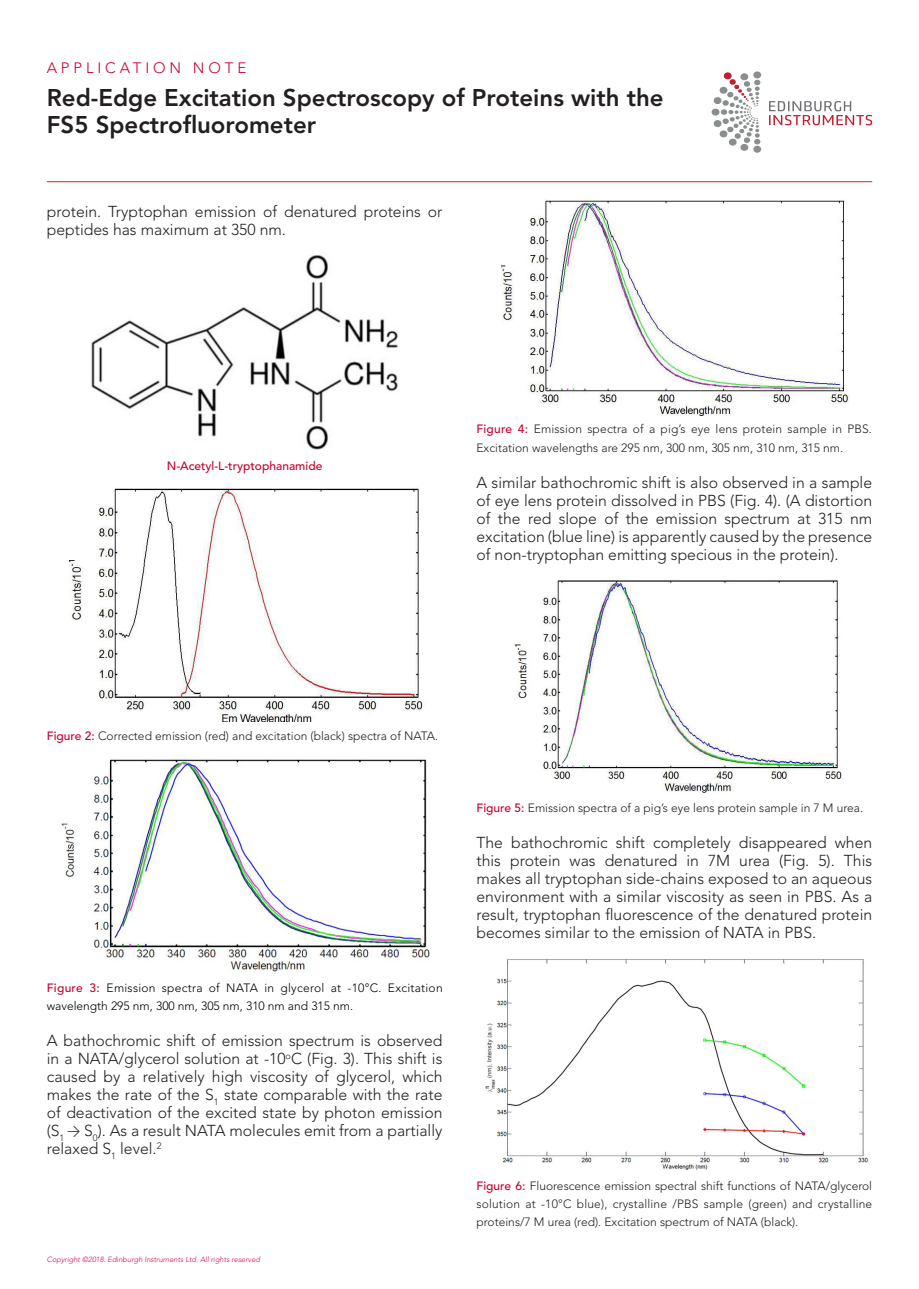
<style>
.page{position:relative;width:919px;height:1289px;background:#fff}
.page>*{position:absolute;margin:0;border:0;box-sizing:border-box;transform-origin:0 0}
.t1{font:800 24px/27px "Avenir LT Std";color:#231f20}
.Body_Text{font:300 15.75px/18px "Avenir LT Std";color:#231f20;text-align:justify}
.Application{font:300 15px "Avenir LT Std";letter-spacing:.26em;color:#c5002e}
.t2{font:300 12px/18px "Avenir LT Std";color:#231f20}
.t3{font:300 12px/18px "Avenir LT Std";letter-spacing:.02em;color:#000}
.t4{font:500 12px "Avenir LT Std";color:#c5002e}
.t5{font:italic 300 7.5px "Avenir LT Std";color:#d20d44}
.s1{font-weight:500;color:#c5002e}
.s2{font-family:"Calibri"}
</style>
<div class="page">
<hr style="left:47px;top:181px;width:825px;height:1px;background:#d1232a">
<svg style="left:753px;top:146px;width:8px;height:7px"></svg>
<svg style="left:713px;top:72px;width:47px;height:79px"></svg>
<svg style="left:769px;top:101px;width:103px;height:24px"></svg>
<img style="left:91px;top:255px;width:307px;height:195px">
<img style="left:69px;top:487px;width:356px;height:234px">
<img style="left:61px;top:757px;width:370px;height:216px">
<img style="left:501px;top:200px;width:348px;height:215px">
<img style="left:514px;top:580px;width:328px;height:213px">
<img style="left:484px;top:959px;width:386px;height:211px">
<p class="Application" style="left:47px;top:59px;width:201px">APPLICATION NOTE</p>
<p class="t1" style="left:47px;top:85px;width:618px">Red-Edge Excitation Spectroscopy of Proteins with the<br>FS5 Spectrofluorometer</p>
<p class="Body_Text" style="left:47px;top:203px;width:397px">protein. Tryptophan emission of denatured proteins or peptides has maximum at 350 nm.</p>
<p class="t4" style="left:167px;top:458px;width:157px">N-Acetyl-L-tryptophanamide</p>
<p class="t2" style="left:476px;top:420px;width:397px"><span class="s1">Figure 4:</span> Emission spectra of a pig’s eye lens protein sample in PBS.<br>Excitation wavelengths are 295 nm, 300 nm, 305 nm, 310 nm, 315 nm.</p>
<p class="Body_Text" style="left:476px;top:473px;width:397px">A similar bathochromic shift is also observed in a sample of eye lens protein dissolved in PBS (Fig. 4). (A distortion of the red slope of the emission spectrum at 315 nm excitation (blue line) is apparently caused by the presence of non-tryptophan emitting specious in the protein).</p>
<p class="t2" style="left:47px;top:726px;width:393px"><span class="s1">Figure 2:</span> Corrected emission (red) and excitation (black) spectra of NATA.</p>
<p class="t3" style="left:47px;top:978px;width:397px"><span class="s1">Figure 3:</span> Emission spectra of NATA in glycerol at -10°C. Excitation wavelength 295 nm, 300 nm, 305 nm, 310 nm and 315 nm.</p>
<p class="Body_Text" style="left:47px;top:1031px;width:397px">A bathochromic shift of emission spectrum is observed in a NATA/glycerol solution at -10<sup>o</sup>C (Fig. 3). This shift is caused by a relatively high viscosity of glycerol, which makes the rate of the S<sub>1</sub> state comparable with the rate of deactivation of the excited state by photon emission (S<sub>1</sub> <span class="s2">→</span> S<sub>0</sub>). As a result NATA molecules emit from a partially relaxed S<sub>1</sub> level.<sup>2</sup></p>
<p class="t5" style="left:47px;top:1254px;width:215px">Copyright ©2018. Edinburgh Instruments Ltd. All rights reserved</p>
<p class="t2" style="left:476px;top:798px;width:388px"><span class="s1">Figure 5:</span> Emission spectra of a pig’s eye lens protein sample in 7 M urea.</p>
<p class="Body_Text" style="left:476px;top:833px;width:397px">The bathochromic shift completely disappeared when this protein was denatured in 7M urea (Fig. 5). This makes all tryptophan side-chains exposed to an aqueous environment with a similar viscosity as seen in PBS. As a result, tryptophan fluorescence of the denatured protein becomes similar to the emission of NATA in PBS.</p>
<p class="t2" style="left:476px;top:1176px;width:397px;text-align:justify"><span class="s1">Figure 6:</span> Fluorescence emission spectral shift functions of NATA/glycerol solution at -10°C blue), crystalline /PBS sample (green) and crystalline proteins/7 M urea (red). Excitation spectrum of NATA (black).</p>
</div>
